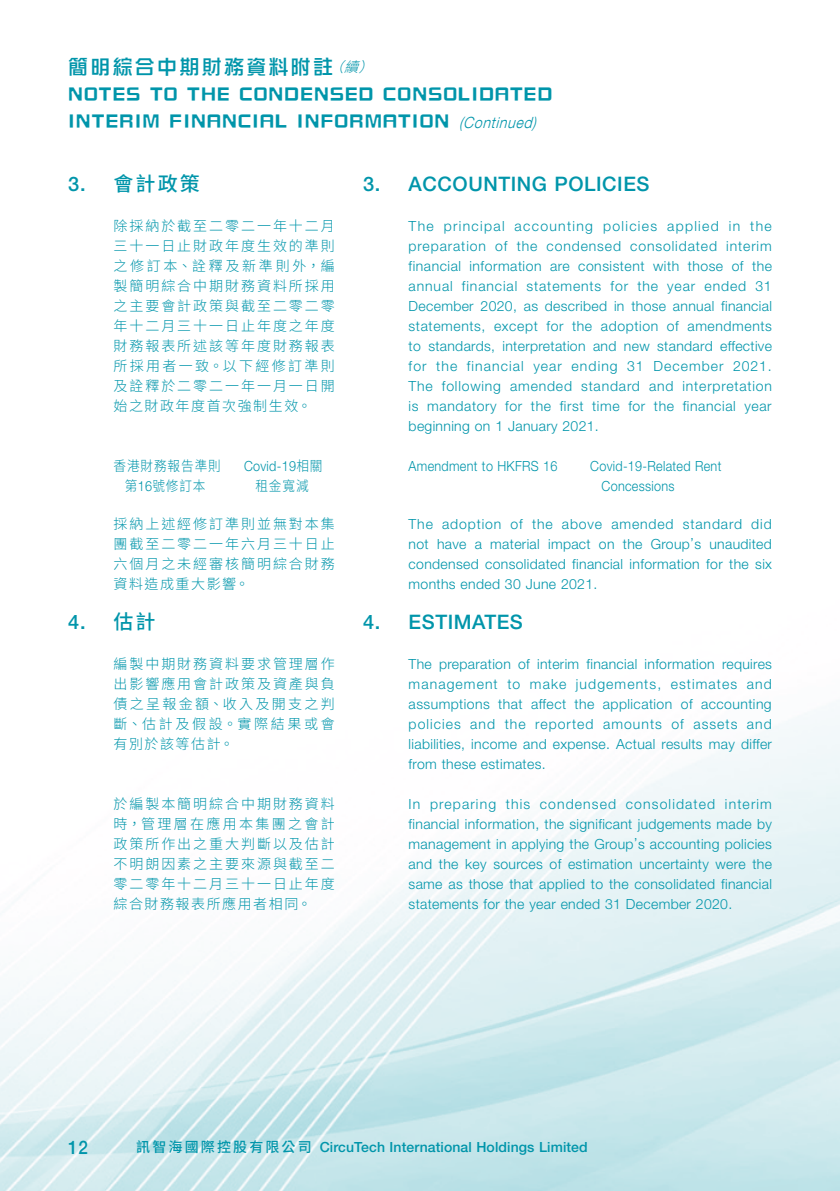
<style>
.page{position:relative;width:840px;height:1191px;background:#fff}
.page>*{position:absolute;margin:0;border:0;box-sizing:border-box;transform-origin:0 0}
.t1{font:22px/27px "DF Zong Yi Std W5";letter-spacing:.06em;color:#0095aa;scale:.91 1}
.Heading_1{font:500 20px "Helvetica Neue LT Std";letter-spacing:.03em;color:#0095aa}
.t2{font:20px "DF Zong Yi Std W5";letter-spacing:.115em;color:#0095aa}
.C_Heading_1{font:500 20px "Source Han Sans TC";color:#0095aa}
.C_Heading_1-2{font:500 20px "Helvetica Neue LT Std";color:#0095aa}
.t3{font:500 18.8px "Helvetica Neue LT Std";color:#0095aa;scale:.91 1}
.Body_Text{font:300 14px/20px "Helvetica Neue LT Std";letter-spacing:.025em;color:#0095aa;text-align:justify}
.C_Body_Text{font:300 14px/20px "Source Han Sans TC";letter-spacing:.14em;color:#0095aa;text-align:justify}
.Body_Text-2{font:300 14px/20px "Helvetica Neue LT Std";letter-spacing:.025em;color:#0095aa;text-align:center;scale:.9 1}
.t4{font:500 14px "Helvetica Neue LT Std";letter-spacing:.01em;color:#0095aa}
.Body_Text-3{font:300 14px/20px "Source Han Sans TC";letter-spacing:.075em;color:#0095aa;text-align:center;scale:.9 1}
.s1{font-family:"Source Han Sans TC";font-weight:300;font-style:italic;font-size:14px}
.s2{font-family:"Helvetica Neue LT Com";font-weight:300;font-style:italic;font-size:15.4px}
.s3{font-family:"Helvetica Neue LT Std"}
.s4{font-family:"Source Han Sans TC"}
</style>
<div class="page">
<img style="left:0;top:709px;width:839px;height:482px">
<h2 class="t2" style="left:68px;top:56px;width:317px">簡明綜合中期財務資料附註<span class="s1">（續）</span></h2>
<h1 class="t1" style="left:68px;top:79px;width:533px">NOTES TO THE CONDENSED CONSOLIDATED<br>INTERIM FINANCIAL INFORMATION <span class="s2">(Continued)</span></h1>
<p class="C_Heading_1" style="left:68px;top:172px;width:133px"><span class="s3">3.</span> 會計政策</p>
<p class="C_Body_Text" style="left:113px;top:216px;width:223px">除採納於截至二零二一年十二月三十一日止財政年度生效的準則之修訂本、詮釋及新準則外，編製簡明綜合中期財務資料所採用之主要會計政策與截至二零二零年十二月三十一日止年度之年度財務報表所述該等年度財務報表所採用者一致。以下經修訂準則及詮釋於二零二一年一月一日開始之財政年度首次強制生效。</p>
<p class="Body_Text-3" style="left:113px;top:456px;width:121px">香港財務報告準則第<span class="s3">16</span>號修訂本</p>
<p class="Body_Text-2" style="left:244px;top:455px;width:89px">Covid-19<span class="s4">相關租金寬減</span></p>
<p class="C_Body_Text" style="left:113px;top:514px;width:223px">採納上述經修訂準則並無對本集團截至二零二一年六月三十日止六個月之未經審核簡明綜合財務資料造成重大影響。</p>
<p class="C_Heading_1-2" style="left:68px;top:610px;width:89px">4. <span class="s4">估計</span></p>
<p class="C_Body_Text" style="left:113px;top:654px;width:223px">編製中期財務資料要求管理層作出影響應用會計政策及資產與負債之呈報金額、收入及開支之判斷、估計及假設。實際結果或會有別於該等估計。</p>
<p class="C_Body_Text" style="left:113px;top:794px;width:223px">於編製本簡明綜合中期財務資料時，管理層在應用本集團之會計政策所作出之重大判斷以及估計不明朗因素之主要來源與截至二零二零年十二月三十一日止年度綜合財務報表所應用者相同。</p>
<p class="Heading_1" style="left:363px;top:171px;width:288px">3. ACCOUNTING POLICIES</p>
<p class="Body_Text" style="left:408px;top:215px;width:364px">The principal accounting policies applied in the preparation of the condensed consolidated interim financial information are consistent with those of the annual financial statements for the year ended 31<br>December 2020, as described in those annual financial statements, except for the adoption of amendments to standards, interpretation and new standard effective for the financial year ending 31 December 2021.<br>The following amended standard and interpretation is mandatory for the first time for the financial year beginning on 1 January 2021.</p>
<p class="Body_Text-2" style="left:408px;top:455px;width:167px">Amendment to HKFRS 16</p>
<p class="Body_Text-2" style="left:601px;top:455px;width:134px;text-align:left;text-indent:-11px">Covid-19-Related Rent<br>Concessions</p>
<p class="Body_Text" style="left:408px;top:514px;width:364px">The adoption of the above amended standard did not have a material impact on the Group’s unaudited condensed consolidated financial information for the six months ended 30 June 2021.</p>
<p class="Heading_1" style="left:363px;top:610px;width:161px">4. ESTIMATES</p>
<p class="Body_Text" style="left:408px;top:654px;width:364px">The preparation of interim financial information requires management to make judgements, estimates and assumptions that affect the application of accounting policies and the reported amounts of assets and liabilities, income and expense. Actual results may differ from these estimates.</p>
<p class="Body_Text" style="left:408px;top:794px;width:365px">In preparing this condensed consolidated interim financial information, the significant judgements made by management in applying the Group’s accounting policies and the key sources of estimation uncertainty were the same as those that applied to the consolidated financial statements for the year ended 31 December 2020.</p>
<h3 class="t3" style="left:68px;top:1136px;width:23px">12</h3>
<p class="t4" style="left:136px;top:1138px;width:453px"><span class="s4">訊智海國際控股有限公司</span> CircuTech International Holdings Limited</p>
</div>
